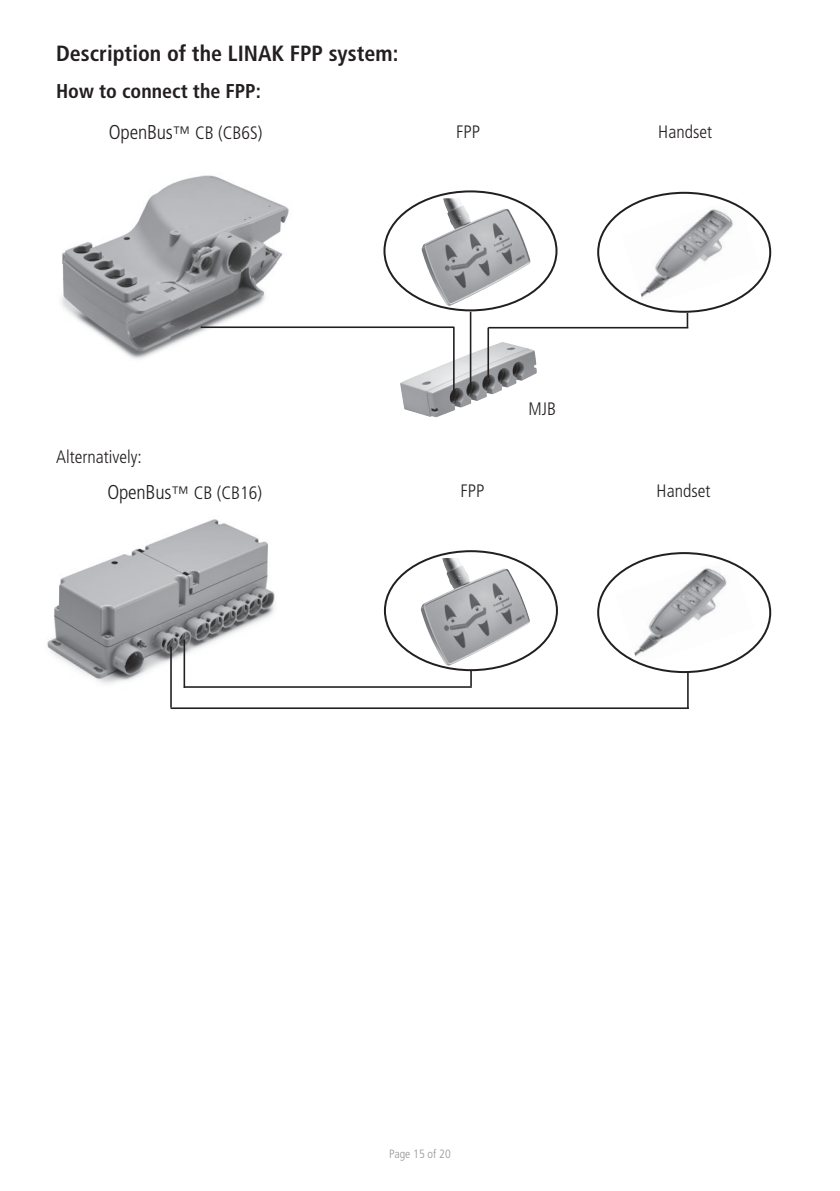
<style>
.page{position:relative;width:840px;height:1191px;background:#fff}
.page>*{position:absolute;margin:0;border:0;box-sizing:border-box;transform-origin:0 0}
.t1{font:700 condensed 22px "Frutiger LT Pro";color:#231f20}
.t2{font:700 condensed 20px "Frutiger LT Pro";color:#231f20}
.t3{font:300 condensed 18px "Frutiger LT Pro";color:#231f20}
.t4{font:300 condensed 12px "Frutiger LT Pro";color:#939598}
.s1{font-size:20px}
</style>
<div class="page">
<img style="left:400px;top:342px;width:136px;height:75px">
<img style="left:61px;top:175px;width:233px;height:184px">
<hr style="left:200px;top:326px;width:254px;height:2px;background:#231f20">
<hr style="left:469px;top:312px;width:2px;height:73px;background:#231f20">
<hr style="left:453px;top:327px;width:1px;height:65px;background:#231f20">
<hr style="left:487px;top:328px;width:2px;height:50px;background:#231f20">
<hr style="left:488px;top:327px;width:200px;height:1px;background:#231f20">
<svg style="left:686px;top:313px;width:1px;height:14px"></svg>
<img style="left:421px;top:198px;width:109px;height:108px">
<img style="left:621px;top:198px;width:139px;height:108px">
<img style="left:47px;top:519px;width:228px;height:167px">
<hr style="left:183px;top:639px;width:2px;height:49px;background:#231f20">
<hr style="left:184px;top:686px;width:287px;height:2px;background:#231f20">
<svg style="left:470px;top:670px;width:1px;height:16px"></svg>
<hr style="left:170px;top:707px;width:518px;height:2px;background:#231f20">
<hr style="left:686px;top:672px;width:2px;height:36px;background:#231f20">
<hr style="left:170px;top:646px;width:2px;height:61px;background:#231f20">
<img style="left:420px;top:558px;width:109px;height:108px">
<img style="left:615px;top:557px;width:139px;height:108px">
<p class="t1" style="left:56px;top:41px;width:343px">Description of the LINAK FPP system:</p>
<p class="t2" style="left:56px;top:79px;width:206px">How to connect the FPP:</p>
<p class="t3" style="left:109px;top:122px;width:155px"><span class="s1">OpenBus</span>™ CB (CB6S)</p>
<p class="t3" style="left:456px;top:121px;width:25px">FPP</p>
<p class="t3" style="left:658px;top:121px;width:55px">Handset</p>
<p class="t3" style="left:56px;top:446px;width:87px">Alternatively:</p>
<p class="t3" style="left:107px;top:482px;width:156px"><span class="s1">OpenBus</span>™ CB (CB16)</p>
<p class="t3" style="left:460px;top:480px;width:25px">FPP</p>
<p class="t3" style="left:528px;top:399px;width:29px">MJB</p>
<p class="t3" style="left:656px;top:481px;width:55px">Handset</p>
<p class="t4" style="left:389px;top:1147px;width:63px">Page 15 of 20</p>
</div>
